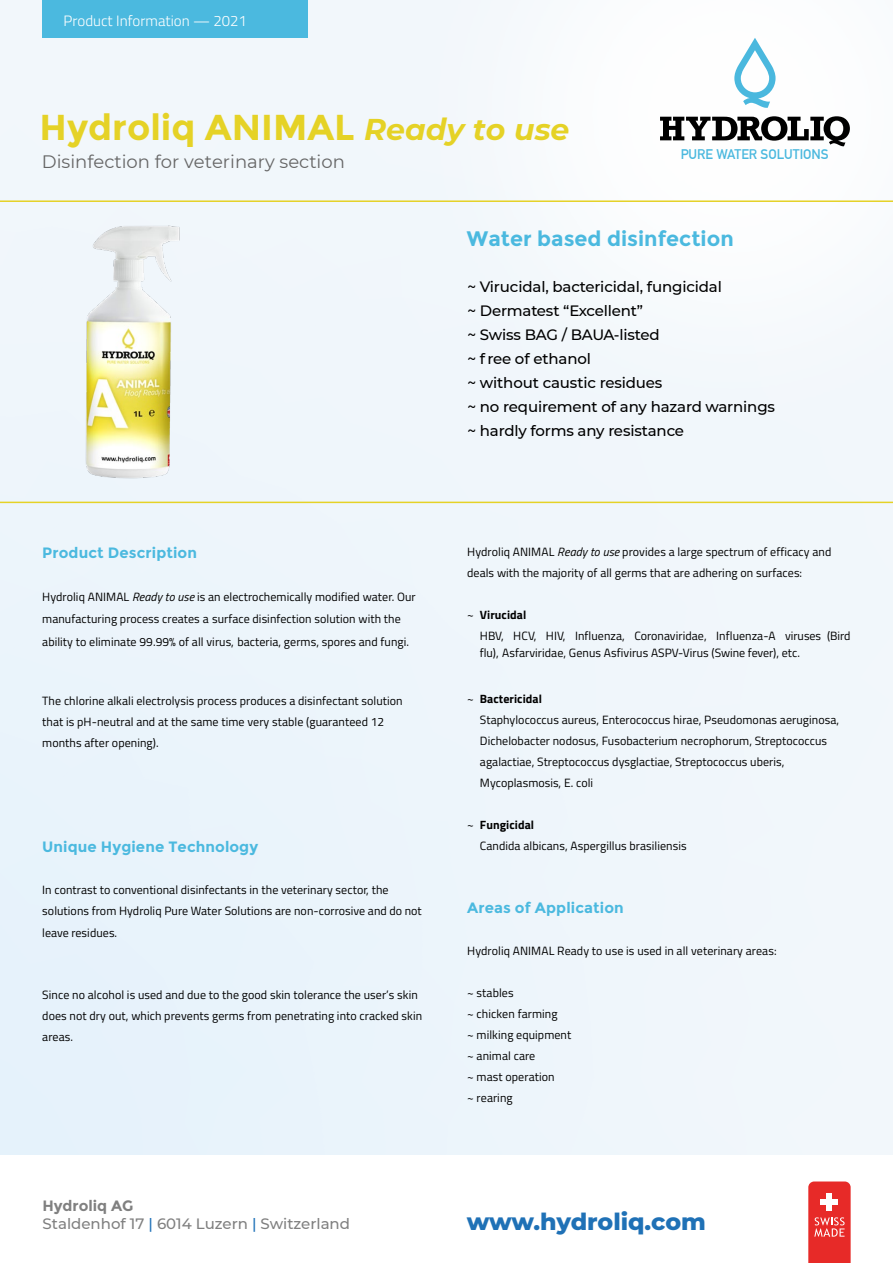
<style>
.page{position:relative;width:893px;height:1263px;background:#fff}
.page>*{position:absolute;margin:0;border:0;box-sizing:border-box;transform-origin:0 0}
.t1{font:700 36px "Montserrat";color:#e5d226}
.t2{font:800 23.7px "Montserrat";letter-spacing:-.005em;color:#1f71b6}
.t3{font:700 21px "Montserrat";color:#4bb9df}
.t4{font:18px "Montserrat";color:#666}
.t5{font:500 15px/24px "Montserrat";letter-spacing:-.01em;color:#000}
.t6{font:700 15px "Montserrat";letter-spacing:.005em;color:#4bb9df}
.t7{font:500 15px/18px "Montserrat";color:#808080}
.t8{font:300 15px "Titillium Web";color:#fff}
.t9{font:700 13.65px "DIN Alternate";color:#4bb9df}
.t10{font:12px/21px "Titillium Web";letter-spacing:.005em;color:#000}
.t11{font:700 12px "Titillium Web";letter-spacing:.005em;color:#000}
.s1{font-style:italic;font-size:30px}
.s2{font-style:italic}
.s3{font-weight:700}
.s4{color:#1e71b8}
.s5{font-weight:400}
</style>
<div class="page">
<div style="left:0;top:0;width:893px;height:1154px;background:#eef6fb"></div>
<div style="left:549px;top:0;width:344px;height:200px;background:#fcfdfe"></div>
<svg style="left:808px;top:1181px;width:43px;height:82px"></svg>
<svg style="left:660px;top:116px;width:190px;height:30px"></svg>
<svg style="left:734px;top:38px;width:41px;height:70px"></svg>
<div style="left:42px;top:0;width:266px;height:38px;background:#4bb9df"></div>
<svg style="left:0;top:200px;width:893px;height:303px"></svg>
<p class="t8" style="left:64px;top:9px;width:185px">Product Information — 2021</p>
<h1 class="t1" style="left:40px;top:106px;width:531px">Hydroliq ANIMAL <span class="s1">Ready to use</span></h1>
<h3 class="t4" style="left:42px;top:149px;width:305px">Disinfection for veterinary section</h3>
<p class="t9" style="left:680px;top:144px;width:150px">PURE WATER SOLUTIONS</p>
<h3 class="t3" style="left:467px;top:226px;width:268px">Water based disinfection</h3>
<p class="t6" style="left:42px;top:544px;width:156px">Product Description</p>
<p class="t10" style="left:42px;top:585px;width:375px;line-height:22.8px">Hydroliq ANIMAL <span class="s2">Ready to use</span> is an electrochemically modified water. Our manufacturing process creates a surface disinfection solution with the ability to eliminate 99.99% of all virus, bacteria, germs, spores and fungi.</p>
<p class="t10" style="left:42px;top:690px;width:362px">The chlorine alkali electrolysis process produces a disinfectant solution that is pH-neutral and at the same time very stable (guaranteed 12 months after opening).</p>
<p class="t6" style="left:42px;top:838px;width:217px">Unique Hygiene Technology</p>
<p class="t10" style="left:42px;top:879px;width:381px">In contrast to conventional disinfectants in the veterinary sector, the solutions from Hydroliq Pure Water Solutions are non-corrosive and do not leave residues.</p>
<p class="t10" style="left:42px;top:984px;width:381px">Since no alcohol is used and due to the good skin tolerance the user’s skin does not dry out, which prevents germs from penetrating into cracked skin areas.</p>
<p class="t7" style="left:43px;top:1196px;width:309px"><span class="s3">Hydroliq AG<br></span>Staldenhof 17 <span class="s4">|</span> 6014 Luzern <span class="s4">|</span> Switzerland</p>
<p class="t5" style="left:467px;top:274px;width:309px">~ Virucidal, bactericidal, fungicidal<br>~ Dermatest “Excellent”<br>~ Swiss BAG / BAUA-listed<br>~ f ree of ethanol<br>~ without caustic residues<br>~ no requirement of any hazard warnings ~ hardly forms any resistance</p>
<p class="t10" style="left:467px;top:541px;width:366px">Hydroliq ANIMAL <span class="s2">Ready to use</span> provides a large spectrum of efficacy and deals with the majority of all germs that are adhering on surfaces:</p>
<p class="t11" style="left:467px;top:606px;width:61px"><span class="s5">~</span> Virucidal</p>
<p class="t10" style="left:480px;top:627px;width:372px;line-height:17px">HBV, HCV, HIV, Influenza, Coronaviridae, Influenza-A viruses (Bird flu), Asfarviridae, Genus Asfivirus ASPV-Virus (Swine fever), etc.</p>
<p class="t11" style="left:467px;top:690px;width:76px"><span class="s5">~</span> Bactericidal</p>
<p class="t10" style="left:480px;top:709px;width:361px">Staphylococcus aureus, Enterococcus hirae, Pseudomonas aeruginosa, Dichelobacter nodosus, Fusobacterium necrophorum, Streptococcus agalactiae, Streptococcus dysglactiae, Streptococcus uberis, Mycoplasmosis, E. coli</p>
<p class="t10" style="left:480px;top:814px;width:208px;text-indent:-13px">~ <span class="s3">Fungicidal<br></span>Candida albicans, Aspergillus brasiliensis</p>
<p class="t6" style="left:467px;top:899px;width:158px">Areas of Application</p>
<p class="t10" style="left:467px;top:940px;width:311px">Hydroliq ANIMAL Ready to use is used in all veterinary areas:</p>
<p class="t10" style="left:467px;top:982px;width:106px">~ stables<br>~ chicken farming<br>~ milking equipment ~ animal care<br>~ mast operation<br>~ rearing</p>
<h2 class="t2" style="left:467px;top:1204px;width:240px">www.hydroliq.com</h2>
</div>
